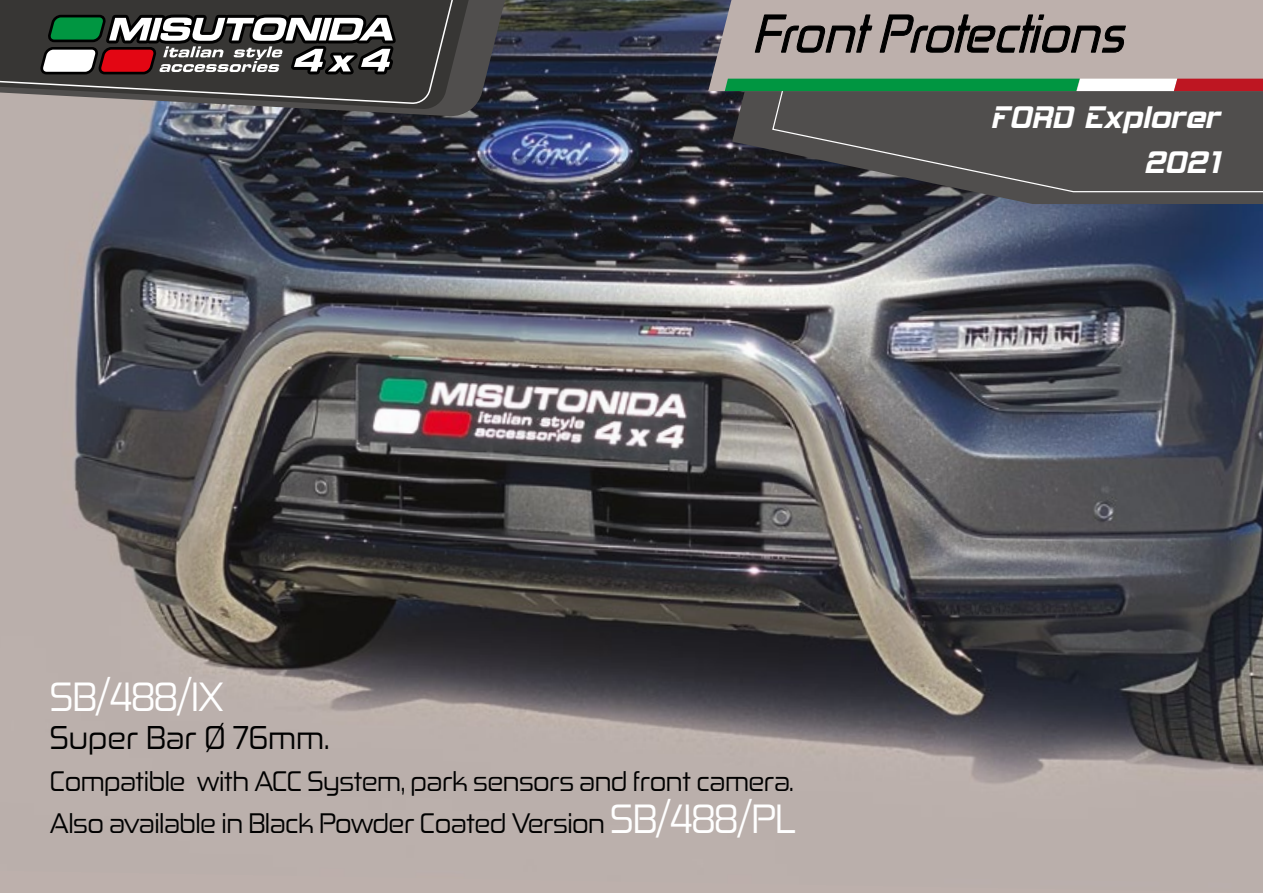
<style>
.page{position:relative;width:1263px;height:893px;background:#fff}
.page>*{position:absolute;margin:0;border:0;box-sizing:border-box;transform-origin:0 0}
.t1{font:italic 51px "Zekton Rg";color:#000}
.t2{font:39px "Zekton Rg";letter-spacing:-.02em;color:#fff}
.t3{font:37.5px/45px "Hemi Head 426";color:#fff;text-align:right}
.t4{font:31.5px "Zekton Rg";color:#000}
.t5{font:27px/42px "Zekton Rg";letter-spacing:-.02em;color:#000}
.s1{font-size:39px;color:#fff}
</style>
<div class="page">
<img style="left:0;top:0;width:1263px;height:893px">
<svg style="left:732px;top:91px;width:531px;height:113px;background:#3a3a3f"></svg>
<svg style="left:0;top:0;width:525px;height:117px;background:#53545b"></svg>
<svg style="left:0;top:0;width:492px;height:110px;background:#656366"></svg>
<svg style="left:771px;top:91px;width:492px;height:102px;background:#4e4c4c"></svg>
<svg style="left:0;top:0;width:479px;height:105px;background:#4b4a48"></svg>
<div style="left:708px;top:0;width:555px;height:91px;background:#bdb0ac"></div>
<svg style="left:754px;top:14px;width:375px;height:39px;background:#a19693"></svg>
<svg style="left:40px;top:0;width:361px;height:80px"></svg>
<svg style="left:725px;top:79px;width:538px;height:12px"></svg>
<h1 class="t1" style="left:752px;top:1px;width:387px">FrontProtections</h1>
<h3 class="t3" style="left:990px;top:97px;width:230px">FORD Explorer<br>2021</h3>
<h2 class="t2" style="left:50px;top:673px;width:175px">SB/488/IX</h2>
<p class="t4" style="left:50px;top:718px;width:281px">Super Bar Ø 76mm.</p>
<p class="t5" style="left:50px;top:759px;width:748px">Compatible with ACC System, park sensors and front camera.<br>Also available in Black Powder Coated Version <span class="s1">SB/488/PL</span></p>
</div>
